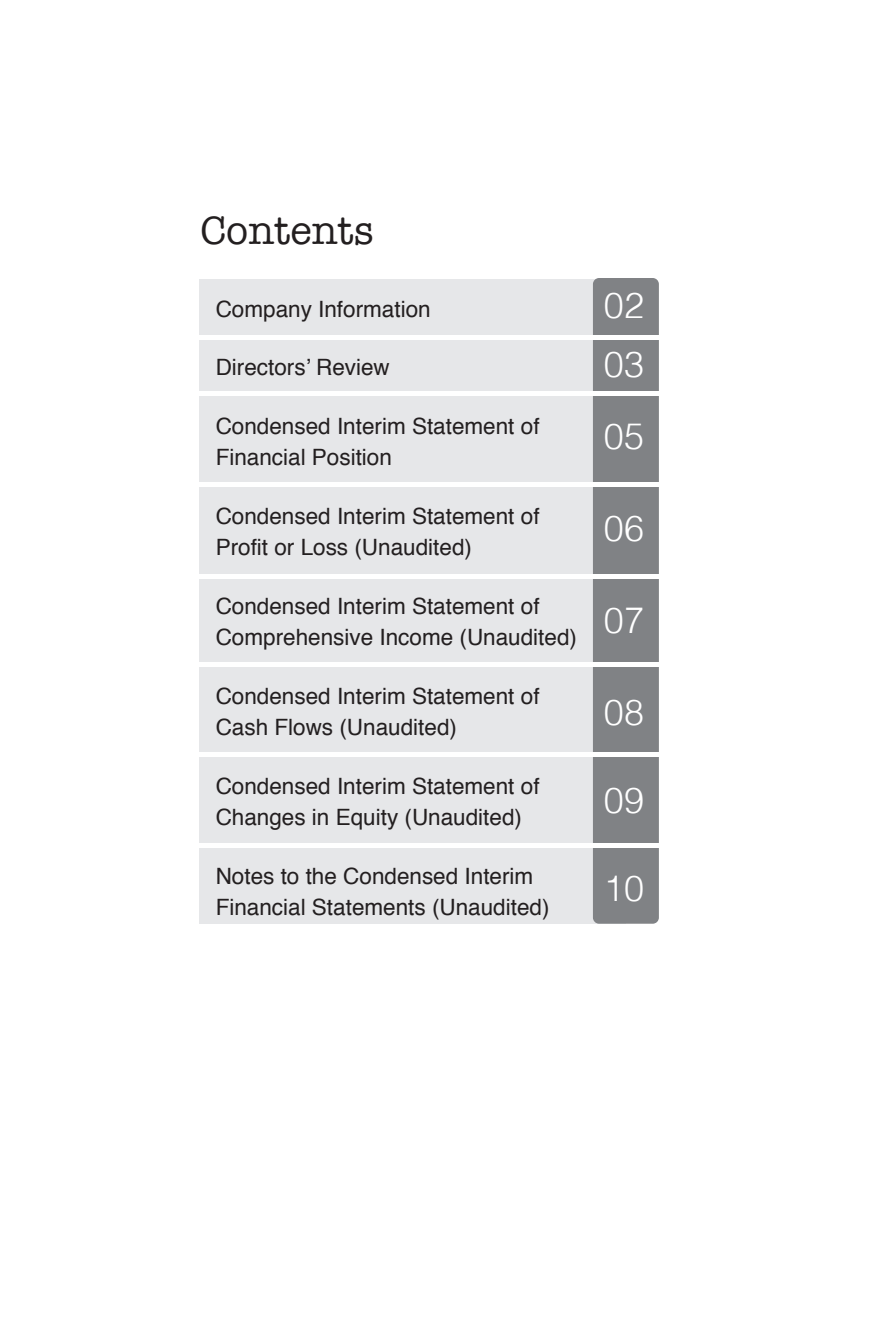
<style>
.page{position:relative;width:891px;height:1337px;background:#fff}
.page>*{position:absolute;margin:0;border:0;box-sizing:border-box;transform-origin:0 0}
.t1{font:40.5px "American Typewriter";color:#231f20}
.t2{font:300 36px/58.5px "Helvetica";color:#fff}
.t3{font:22.5px/31.5px "Helvetica";color:#231f20}
</style>
<div class="page">
<div style="left:199px;top:279px;width:427px;height:644px;background:#e6e7e9"></div>
<div style="left:593px;top:278px;width:66px;height:645px;background:#808285;border-radius:6px"></div>
<div style="left:117px;top:335px;width:609px;height:5px;background:#fff"></div>
<div style="left:117px;top:391px;width:609px;height:5px;background:#fff"></div>
<div style="left:117px;top:482px;width:609px;height:5px;background:#fff"></div>
<div style="left:117px;top:573px;width:609px;height:5px;background:#fff"></div>
<div style="left:117px;top:662px;width:609px;height:5px;background:#fff"></div>
<div style="left:117px;top:752px;width:609px;height:5px;background:#fff"></div>
<div style="left:117px;top:842px;width:609px;height:5px;background:#fff"></div>
<h1 class="t1" style="left:201px;top:200px;width:175px">Contents</h1>
<p class="t3" style="left:216px;top:294px;width:217px">Company Information</p>
<p class="t3" style="left:216px;top:352px;width:176px">Directors’ Review</p>
<p class="t3" style="left:216px;top:411px;width:325px">Condensed Interim Statement of<br>Financial Position</p>
<p class="t3" style="left:216px;top:501px;width:325px">Condensed Interim Statement of<br>Profit or Loss (Unaudited)</p>
<p class="t3" style="left:216px;top:591px;width:363px">Condensed Interim Statement of<br>Comprehensive Income (Unaudited)</p>
<p class="t3" style="left:216px;top:681px;width:325px">Condensed Interim Statement of<br>Cash Flows (Unaudited)</p>
<p class="t3" style="left:216px;top:771px;width:325px">Condensed Interim Statement of<br>Changes in Equity (Unaudited)</p>
<p class="t3" style="left:216px;top:861px;width:335px">Notes to the Condensed Interim<br>Financial Statements (Unaudited)</p>
<h2 class="t2" style="left:604px;top:273px;width:42px">02<br>03</h2>
<h2 class="t2" style="left:604px;top:404px;width:42px">05</h2>
<h2 class="t2" style="left:604px;top:496px;width:42px">06</h2>
<h2 class="t2" style="left:604px;top:588px;width:42px">07</h2>
<h2 class="t2" style="left:604px;top:681px;width:42px">08</h2>
<h2 class="t2" style="left:604px;top:768px;width:42px">09</h2>
<h2 class="t2" style="left:604px;top:856px;width:42px">10</h2>
</div>
